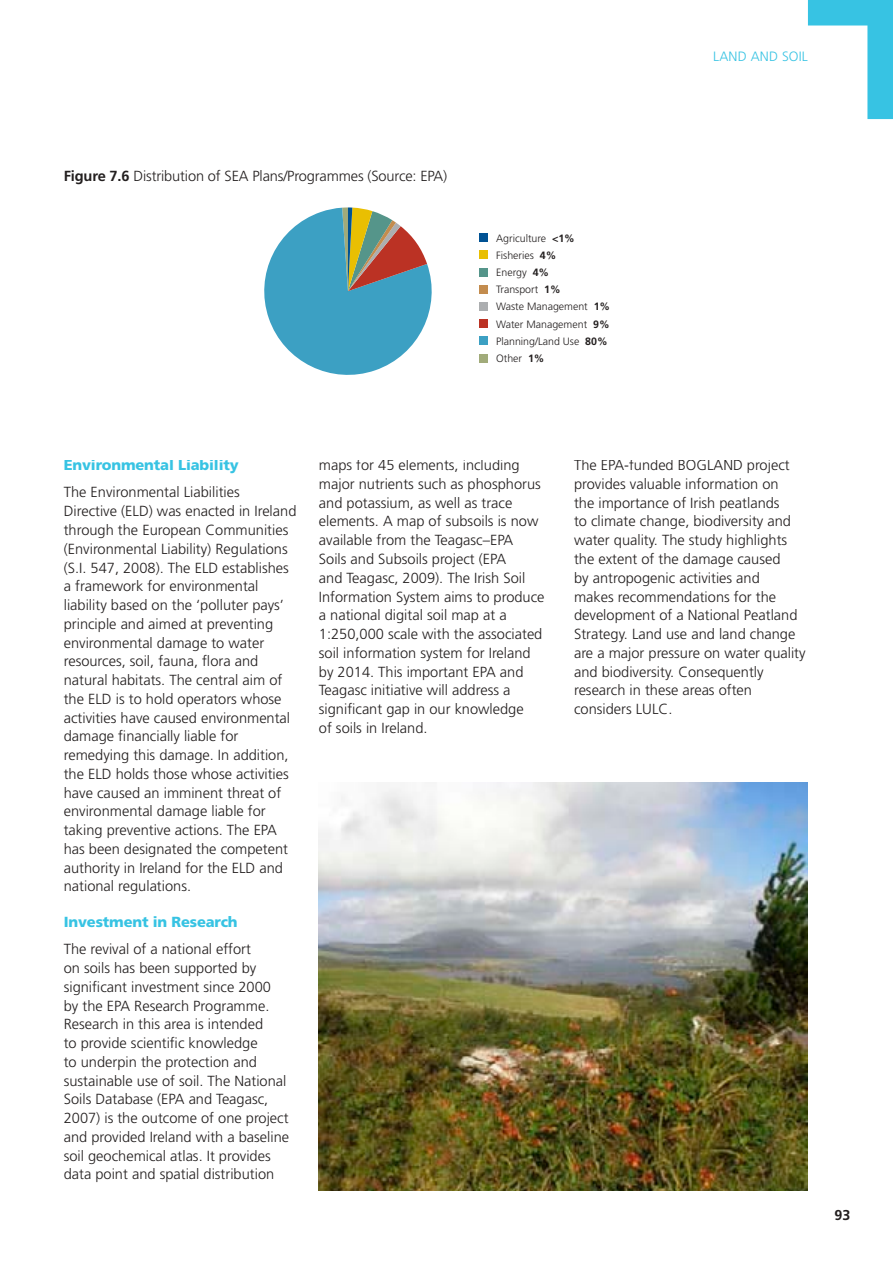
<style>
.page{position:relative;width:893px;height:1263px;background:#fff}
.page>*{position:absolute;margin:0;border:0;box-sizing:border-box;transform-origin:0 0}
.Body__2{font:300 14.7px/18.8px "Frutiger LT Std";color:#231f1f}
.Head_Fig{font:300 14.7px "Frutiger LT Std";letter-spacing:-.01em;color:#231f1f}
.Body_S2_H2{font:900 14.7px "Frutiger LT Std";letter-spacing:-.01em;color:#37c3e3}
.t1{font:700 14.25px "Frutiger LT Std";color:#231f1f}
.t2{font:300 13.5px "Frutiger LT Std";color:#37c3e3}
.t3{font:300 10.65px/17.2px "Frutiger LT Std";color:#231f1f}
.s1{font-weight:700}
</style>
<div class="page">
<svg style="left:808px;top:0;width:85px;height:119px"></svg>
<svg style="left:264px;top:207px;width:168px;height:168px"></svg>
<div style="left:479px;top:233px;width:9px;height:9px;background:#005294"></div>
<div style="left:479px;top:268px;width:9px;height:8px;background:#55958a"></div>
<div style="left:479px;top:285px;width:9px;height:8px;background:#c38c4e"></div>
<div style="left:479px;top:302px;width:9px;height:9px;background:#acaeb0"></div>
<div style="left:479px;top:319px;width:9px;height:9px;background:#bb3224"></div>
<div style="left:479px;top:336px;width:9px;height:9px;background:#3ca0c3"></div>
<div style="left:479px;top:354px;width:9px;height:8px;background:#a1ab7a"></div>
<div style="left:479px;top:250px;width:9px;height:9px;background:#e9bf02"></div>
<img style="left:319px;top:782px;width:489px;height:409px">
<p class="t2" style="left:713px;top:49px;width:83px">Land and Soil</p>
<p class="Head_Fig" style="left:64px;top:168px;width:385px"><span class="s1">Figure 7.6</span> Distribution of SEA Plans/Programmes (Source: EPA)</p>
<p class="t3" style="left:496px;top:229px;width:116px">Agriculture <span class="s1">&lt;1%<br></span>Fisheries <span class="s1">4%<br></span>Energy <span class="s1">4%<br></span>Transport <span class="s1">1%<br></span>Waste Management <span class="s1">1%<br></span>Water Management <span class="s1">9%<br></span>Planning/Land Use <span class="s1">80%<br></span>Other <span class="s1">1%</span></p>
<p class="Body_S2_H2" style="left:64px;top:456px;width:176px">Environmental Liability</p>
<p class="Body__2" style="left:64px;top:483px;width:234px">The Environmental Liabilities Directive (ELD) was enacted in Ireland through the European Communities (Environmental Liability) Regulations (S.I. 547, 2008). The ELD establishes a framework for environmental liability based on the ‘polluter pays’ principle and aimed at preventing environmental damage to water resources, soil, fauna, flora and natural habitats. The central aim of the ELD is to hold operators whose activities have caused environmental damage financially liable for remedying this damage. In addition, the ELD holds those whose activities have caused an imminent threat of environmental damage liable for taking preventive actions. The EPA has been designated the competent authority in Ireland for the ELD and national regulations.</p>
<p class="Body_S2_H2" style="left:64px;top:913px;width:175px">Investment in Research</p>
<p class="Body__2" style="left:64px;top:940px;width:227px">The revival of a national effort<br>on soils has been supported by significant investment since 2000 by the EPA Research Programme.<br>Research in this area is intended<br>to provide scientific knowledge<br>to underpin the protection and sustainable use of soil. The National Soils Database (EPA and Teagasc, 2007) is the outcome of one project and provided Ireland with a baseline soil geochemical atlas. It provides data point and spatial distribution</p>
<p class="Body__2" style="left:319px;top:456px;width:227px">maps for 45 elements, including major nutrients such as phosphorus and potassium, as well as trace elements. A map of subsoils is now available from the Teagasc–EPA<br>Soils and Subsoils project (EPA<br>and Teagasc, 2009). The Irish Soil<br>Information System aims to produce a national digital soil map at a<br>1:250,000 scale with the associated soil information system for Ireland by 2014. This important EPA and<br>Teagasc initiative will address a significant gap in our knowledge<br>of soils in Ireland.</p>
<p class="Body__2" style="left:574px;top:456px;width:233px">The EPA-funded BOGLAND project provides valuable information on<br>the importance of Irish peatlands<br>to climate change, biodiversity and water quality. The study highlights the extent of the damage caused<br>by antropogenic activities and<br>makes recommendations for the development of a National Peatland<br>Strategy. Land use and land change are a major pressure on water quality and biodiversity. Consequently research in these areas often considers LULC.</p>
<p class="t1" style="left:835px;top:1207px;width:17px">93</p>
</div>
